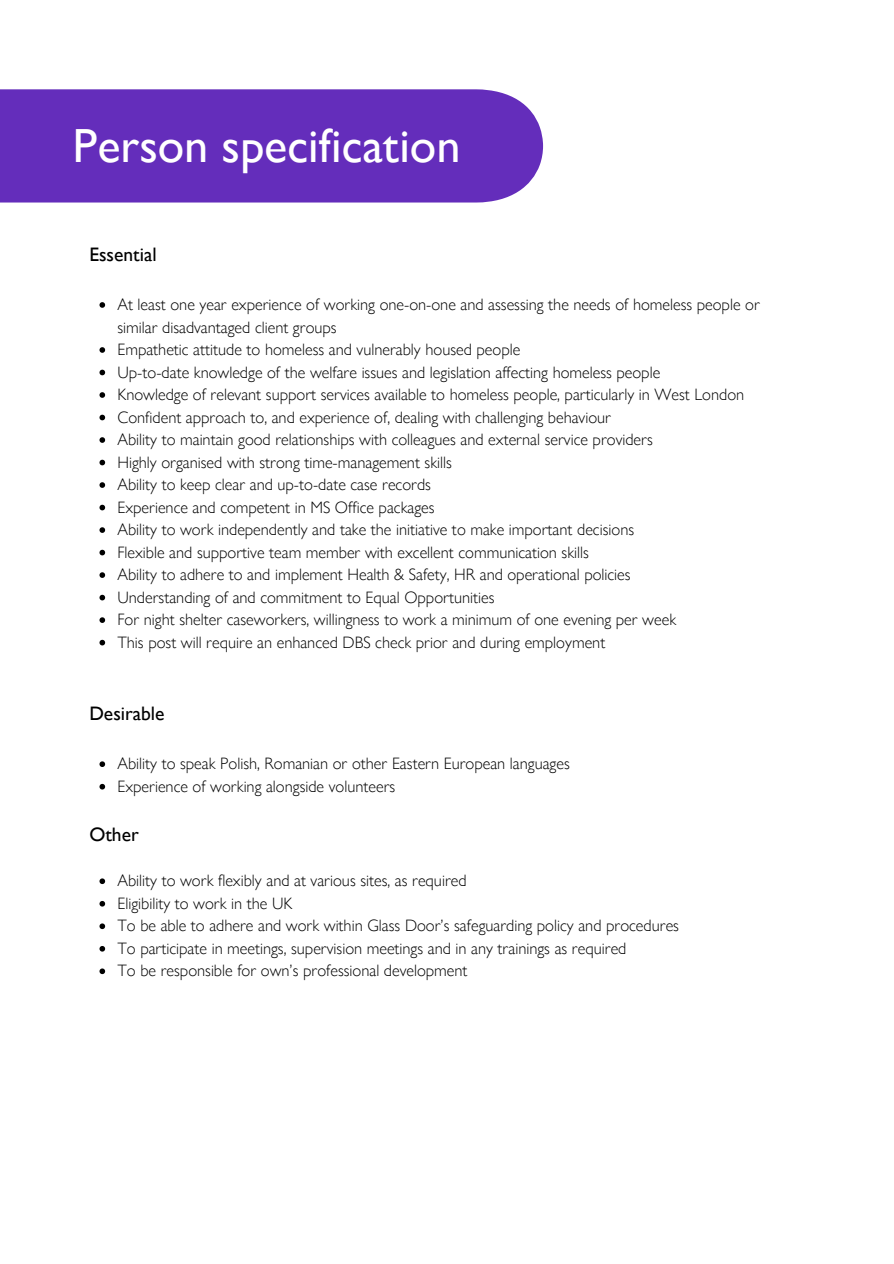
<style>
.page{position:relative;width:894px;height:1264px;background:#fff}
.page>*{position:absolute;margin:0;border:0;box-sizing:border-box;transform-origin:0 0}
.t1{font:47.85px "Gill Sans Nova";color:#fff}
.t2{font:19.5px "Gill Sans";color:#000}
.t3{font:300 16.5px/22.5px "Gill Sans Nova";color:#000}
</style>
<div class="page">
<div style="left:0;top:89px;width:543px;height:113px;background:#642dbb"></div>
<svg style="left:99px;top:302px;width:6px;height:6px"></svg>
<svg style="left:99px;top:347px;width:6px;height:6px"></svg>
<svg style="left:99px;top:370px;width:6px;height:5px"></svg>
<svg style="left:99px;top:392px;width:6px;height:6px"></svg>
<svg style="left:99px;top:415px;width:6px;height:5px"></svg>
<svg style="left:99px;top:437px;width:6px;height:6px"></svg>
<svg style="left:99px;top:460px;width:6px;height:5px"></svg>
<svg style="left:99px;top:482px;width:6px;height:6px"></svg>
<svg style="left:99px;top:505px;width:6px;height:5px"></svg>
<svg style="left:99px;top:527px;width:6px;height:6px"></svg>
<svg style="left:99px;top:550px;width:6px;height:5px"></svg>
<svg style="left:99px;top:572px;width:6px;height:6px"></svg>
<svg style="left:99px;top:595px;width:6px;height:5px"></svg>
<svg style="left:99px;top:617px;width:6px;height:6px"></svg>
<svg style="left:99px;top:640px;width:6px;height:5px"></svg>
<svg style="left:99px;top:761px;width:6px;height:6px"></svg>
<svg style="left:99px;top:784px;width:6px;height:5px"></svg>
<svg style="left:99px;top:878px;width:6px;height:6px"></svg>
<svg style="left:99px;top:901px;width:6px;height:5px"></svg>
<svg style="left:99px;top:923px;width:6px;height:6px"></svg>
<svg style="left:99px;top:946px;width:6px;height:5px"></svg>
<svg style="left:99px;top:968px;width:6px;height:6px"></svg>
<h1 class="t1" style="left:72px;top:114px;width:389px">Person specification</h1>
<h2 class="t2" style="left:89px;top:242px;width:69px">Essential</h2>
<p class="t3" style="left:117px;top:293px;width:643px">At least one year experience of working one-on-one and assessing the needs of homeless people or similar disadvantaged client groups</p>
<p class="t3" style="left:117px;top:338px;width:404px">Empathetic attitude to homeless and vulnerably housed people</p>
<p class="t3" style="left:117px;top:360px;width:544px">Up-to-date knowledge of the welfare issues and legislation affecting homeless people</p>
<p class="t3" style="left:117px;top:383px;width:628px">Knowledge of relevant support services available to homeless people, particularly in West London</p>
<p class="t3" style="left:117px;top:405px;width:495px">Confident approach to, and experience of, dealing with challenging behaviour</p>
<p class="t3" style="left:117px;top:428px;width:537px">Ability to maintain good relationships with colleagues and external service providers</p>
<p class="t3" style="left:117px;top:450px;width:336px">Highly organised with strong time-management skills</p>
<p class="t3" style="left:117px;top:473px;width:315px">Ability to keep clear and up-to-date case records</p>
<p class="t3" style="left:117px;top:495px;width:318px">Experience and competent in MS Office packages</p>
<p class="t3" style="left:117px;top:518px;width:518px">Ability to work independently and take the initiative to make important decisions</p>
<p class="t3" style="left:117px;top:540px;width:473px">Flexible and supportive team member with excellent communication skills</p>
<p class="t3" style="left:117px;top:563px;width:514px">Ability to adhere to and implement Health &amp; Safety, HR and operational policies</p>
<p class="t3" style="left:117px;top:585px;width:378px">Understanding of and commitment to Equal Opportunities</p>
<p class="t3" style="left:117px;top:608px;width:560px">For night shelter caseworkers, willingness to work a minimum of one evening per week</p>
<p class="t3" style="left:117px;top:630px;width:489px">This post will require an enhanced DBS check prior and during employment</p>
<h2 class="t2" style="left:89px;top:701px;width:77px">Desirable</h2>
<p class="t3" style="left:117px;top:752px;width:454px">Ability to speak Polish, Romanian or other Eastern European languages</p>
<p class="t3" style="left:117px;top:774px;width:279px">Experience of working alongside volunteers</p>
<h2 class="t2" style="left:89px;top:823px;width:51px">Other</h2>
<p class="t3" style="left:117px;top:869px;width:350px">Ability to work flexibly and at various sites, as required</p>
<p class="t3" style="left:117px;top:891px;width:177px">Eligibility to work in the UK</p>
<p class="t3" style="left:117px;top:914px;width:563px">To be able to adhere and work within Glass Door’s safeguarding policy and procedures</p>
<p class="t3" style="left:117px;top:936px;width:510px">To participate in meetings, supervision meetings and in any trainings as required</p>
<p class="t3" style="left:117px;top:959px;width:351px">To be responsible for own’s professional development</p>
</div>
